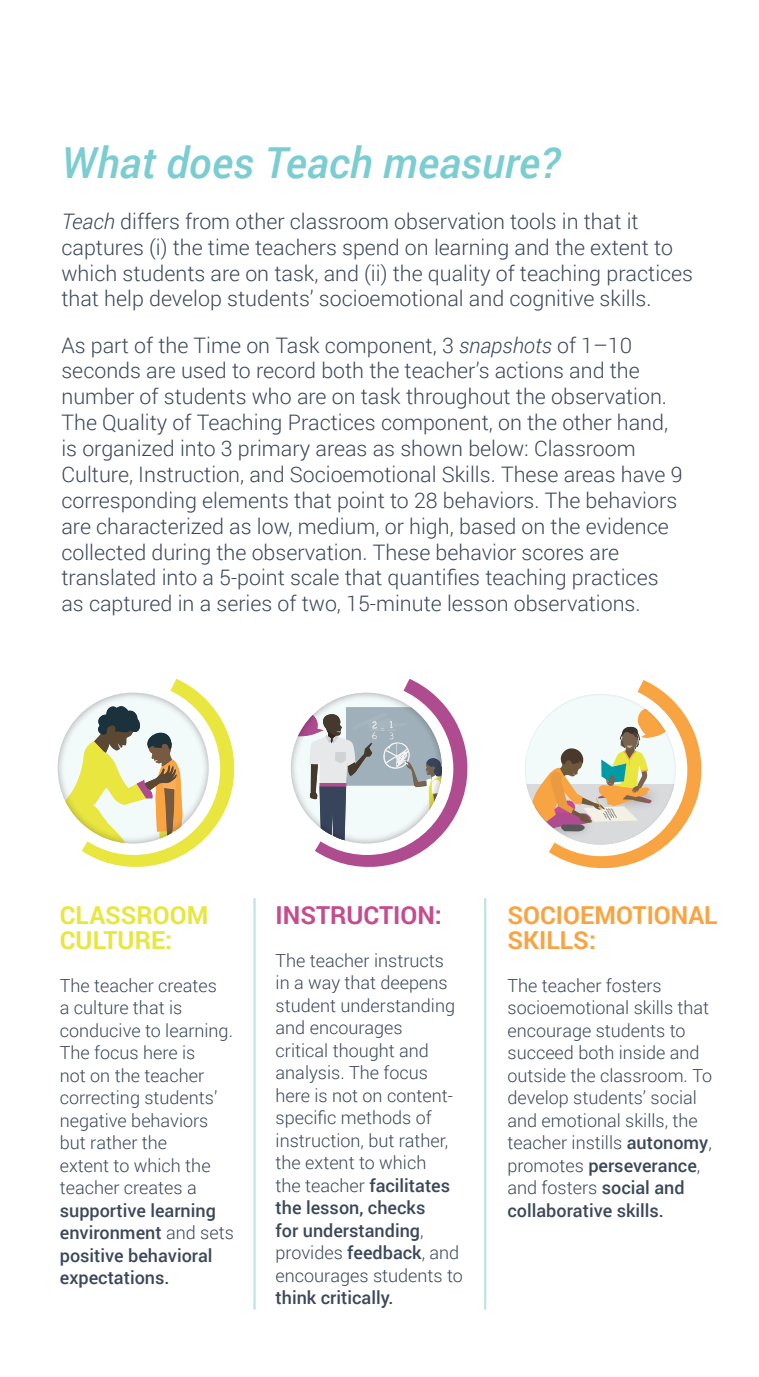
<style>
.page{position:relative;width:759px;height:1377px;background:#fff}
.page>*{position:absolute;margin:0;border:0;box-sizing:border-box;transform-origin:0 0}
.faq{font:italic 500 42.75px "Roboto";color:#7ccdd1}
.faq-2{font:700 24.75px/24.8px "Roboto";color:#f9a443}
.faq-3{font:700 24.75px/24.8px "Roboto";color:#e8e63f}
.faq-4{font:700 24.75px "Roboto";color:#c44c8f}
.faq-5{font:300 21.38px/25.9px "Roboto";color:#3c475a}
.faq-6{font:300 18px/22.5px "Roboto";color:#3c475a}
.s1{font-style:italic}
.s2{font-weight:500}
</style>
<div class="page">
<hr style="left:253px;top:898px;width:2px;height:412px;background:#bee3e6">
<hr style="left:484px;top:898px;width:2px;height:412px;background:#bee3e6">
<svg style="left:58px;top:679px;width:177px;height:188px"></svg>
<img style="left:147px;top:733px;width:25px;height:16px">
<svg style="left:291px;top:679px;width:177px;height:188px"></svg>
<img style="left:363px;top:729px;width:33px;height:28px">
<svg style="left:525px;top:680px;width:177px;height:189px"></svg>
<p class="faq" style="left:61px;top:133px;width:499px">What does Teach measure?</p>
<p class="faq-5" style="left:61px;top:208px;width:633px"><span class="s1">Teach</span> differs from other classroom observation tools in that it captures (i) the time teachers spend on learning and the extent to which students are on task, and (ii) the quality of teaching practices that help develop students’ socioemotional and cognitive skills.</p>
<p class="faq-5" style="left:61px;top:331px;width:622px">As part of the Time on Task component, 3 <span class="s1">snapshots</span> of 1–10 seconds are used to record both the teacher’s actions and the number of students who are on task throughout the observation.<br>The Quality of Teaching Practices component, on the other hand, is organized into 3 primary areas as shown below: Classroom Culture, Instruction, and Socioemotional Skills. These areas have 9 corresponding elements that point to 28 behaviors. The behaviors are characterized as low, medium, or high, based on the evidence collected during the observation. These behavior scores are translated into a 5-point scale that quantifies teaching practices as captured in a series of two, 15-minute lesson observations.</p>
<p class="faq-3" style="left:60px;top:902px;width:150px">CLASSROOM<br>CULTURE:</p>
<p class="faq-6" style="left:60px;top:973px;width:175px">The teacher creates<br>a culture that is conducive to learning.<br>The focus here is<br>not on the teacher correcting students’ negative behaviors but rather the<br>extent to which the teacher creates a <span class="s2">supportive learning environment</span> and sets <span class="s2">positive behavioral expectations.</span></p>
<p class="faq-4" style="left:275px;top:898px;width:168px">INSTRUCTION:</p>
<p class="faq-6" style="left:275px;top:949px;width:189px">The teacher instructs<br>in a way that deepens student understanding and encourages<br>critical thought and analysis. The focus here is not on content&shy;specific methods of instruction, but rather, the extent to which<br>the teacher <span class="s2">facilitates the lesson, checks<br>for understanding</span>, provides <span class="s2">feedback</span>, and encourages students to <span class="s2">think critically.</span></p>
<p class="faq-2" style="left:507px;top:902px;width:211px">SOCIOEMOTIONAL<br>SKILLS:</p>
<p class="faq-6" style="left:507px;top:973px;width:206px">The teacher fosters socioemotional skills that encourage students to succeed both inside and outside the classroom. To develop students’ social and emotional skills, the teacher instills <span class="s2">autonomy</span>, promotes <span class="s2">perseverance</span>, and fosters <span class="s2">social and collaborative skills.</span></p>
</div>
